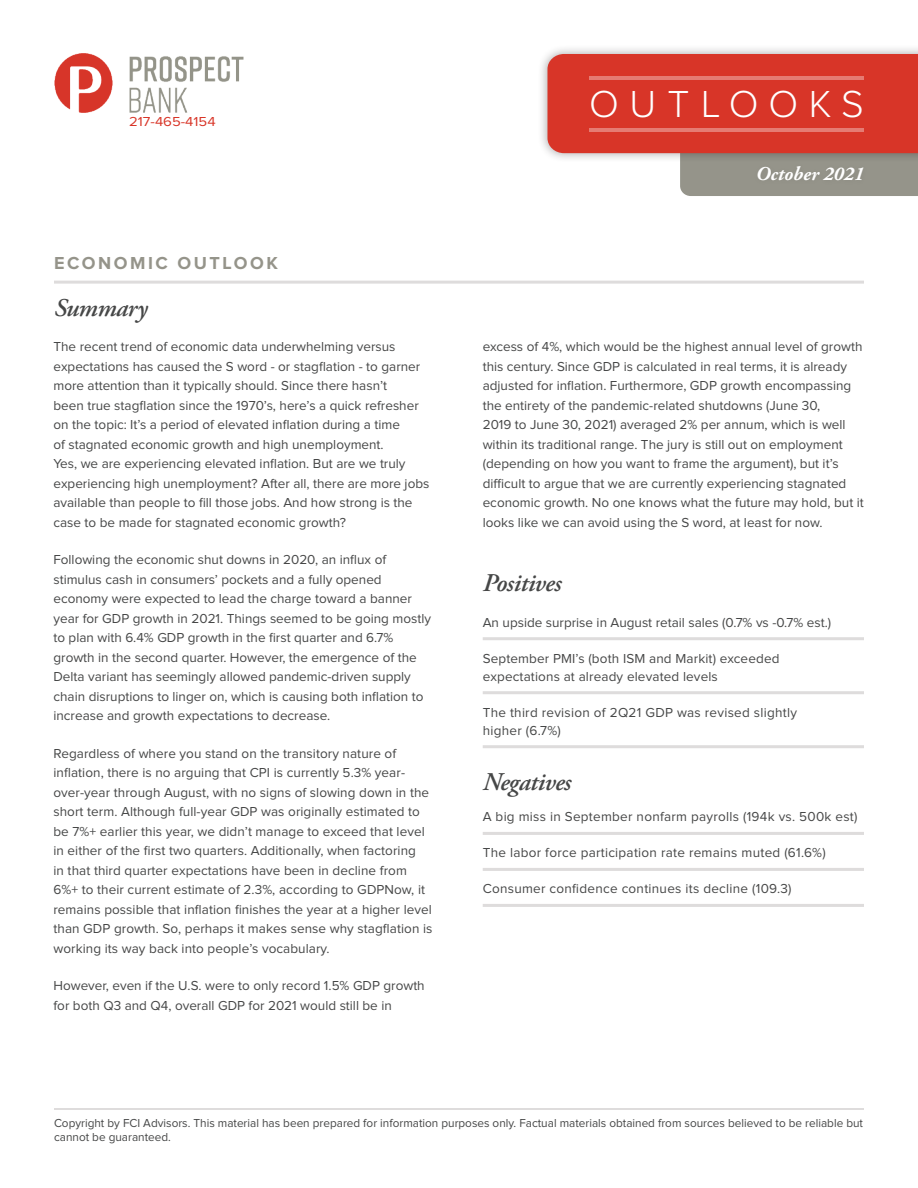
<style>
.page{position:relative;width:918px;height:1188px;background:#fff}
.page>*{position:absolute;margin:0;border:0;box-sizing:border-box;transform-origin:0 0}
.t1{font:300 39px "Proxima Nova";letter-spacing:.27em;color:#fff}
.bullets-square{font:italic 600 25.5px "Adobe Garamond Pro";letter-spacing:-.02em;color:#464747}
.palatino-main{font:italic 600 25.5px "Adobe Garamond Pro";letter-spacing:-.02em;color:#464747}
.t2{font:italic 700 19.5px "Adobe Garamond Pro";color:#fff}
.t3{font:700 18px "Proxima Nova";letter-spacing:.14em;color:#95948a}
.palatino-main-2{font:13.5px/19.5px "Proxima Nova";color:#464747}
.bullets-square-2{font:13.5px/18px "Proxima Nova";letter-spacing:.02em;color:#464747}
.bullets-square-3{font:13.5px "Proxima Nova";color:#464747}
.t4{font:13.5px "Proxima Nova";color:#d83528;scale:1.1 1}
.t5{font:12px/14.4px "Proxima Nova";color:#464747}
</style>
<div class="page">
<div style="left:538px;top:44px;width:380px;height:119px;background:#231f20;opacity:.38"></div>
<svg style="left:547px;top:54px;width:371px;height:142px;background:#d15b50"></svg>
<hr style="left:590px;top:76px;width:274px;height:4px;background:#e57b73">
<hr style="left:590px;top:128px;width:274px;height:4px;background:#e57b73">
<div style="left:753px;top:162px;width:115px;height:24px;background:#939288"></div>
<hr style="left:483px;top:637px;width:381px;height:3px;background:#dedcdc">
<hr style="left:483px;top:691px;width:381px;height:3px;background:#dedcdc">
<hr style="left:483px;top:745px;width:381px;height:3px;background:#dedcdc">
<hr style="left:483px;top:832px;width:381px;height:3px;background:#dedcdc">
<hr style="left:483px;top:868px;width:381px;height:3px;background:#dedcdc">
<hr style="left:483px;top:904px;width:381px;height:3px;background:#dedcdc">
<hr style="left:54px;top:281px;width:810px;height:3px;background:#dedcdc">
<hr style="left:54px;top:1108px;width:810px;height:2px;background:#dedcdc">
<img style="left:54px;top:54px;width:189px;height:58px">
<p class="t4" style="left:129px;top:116px;width:80px">217-465-4154</p>
<p class="t3" style="left:54px;top:254px;width:225px">ECONOMIC OUTLOOK</p>
<p class="bullets-square" style="left:54px;top:293px;width:95px">Summary</p>
<p class="palatino-main-2" style="left:53px;top:338px;width:377px">The recent trend of economic data underwhelming versus expectations has caused the S word - or stagflation - to garner more attention than it typically should. Since there hasn’t<br>been true stagflation since the 1970’s, here’s a quick refresher on the topic: It’s a period of elevated inflation during a time<br>of stagnated economic growth and high unemployment.<br>Yes, we are experiencing elevated inflation. But are we truly experiencing high unemployment? After all, there are more jobs available than people to fill those jobs. And how strong is the case to be made for stagnated economic growth?</p>
<p class="palatino-main-2" style="left:53px;top:551px;width:379px">Following the economic shut downs in 2020, an influx of stimulus cash in consumers’ pockets and a fully opened economy were expected to lead the charge toward a banner year for GDP growth in 2021. Things seemed to be going mostly to plan with 6.4% GDP growth in the first quarter and 6.7% growth in the second quarter. However, the emergence of the Delta variant has seemingly allowed pandemic-driven supply chain disruptions to linger on, which is causing both inflation to increase and growth expectations to decrease.</p>
<p class="palatino-main-2" style="left:53px;top:744px;width:381px">Regardless of where you stand on the transitory nature of inflation, there is no arguing that CPI is currently 5.3% year&shy;over-year through August, with no signs of slowing down in the short term. Although full-year GDP was originally estimated to be 7%+ earlier this year, we didn’t manage to exceed that level in either of the first two quarters. Additionally, when factoring<br>in that third quarter expectations have been in decline from 6%+ to their current estimate of 2.3%, according to GDPNow, it remains possible that inflation finishes the year at a higher level than GDP growth. So, perhaps it makes sense why stagflation is working its way back into people’s vocabulary.</p>
<p class="palatino-main-2" style="left:53px;top:977px;width:373px">However, even if the U.S. were to only record 1.5% GDP growth for both Q3 and Q4, overall GDP for 2021 would still be in</p>
<h1 class="t1" style="left:589px;top:86px;width:276px">OUTLOOKS</h1>
<h3 class="t2" style="left:756px;top:162px;width:110px">October 2021</h3>
<p class="palatino-main-2" style="left:483px;top:338px;width:383px">excess of 4%, which would be the highest annual level of growth this century. Since GDP is calculated in real terms, it is already adjusted for inflation. Furthermore, GDP growth encompassing the entirety of the pandemic-related shutdowns (June 30,<br>2019 to June 30, 2021) averaged 2% per annum, which is well within its traditional range. The jury is still out on employment (depending on how you want to frame the argument), but it’s difficult to argue that we are currently experiencing stagnated economic growth. No one knows what the future may hold, but it looks like we can avoid using the S word, at least for now.</p>
<p class="palatino-main" style="left:483px;top:568px;width:80px">Positives</p>
<p class="bullets-square-3" style="left:483px;top:616px;width:350px">An upside surprise in August retail sales (0.7% vs -0.7% est.)</p>
<p class="bullets-square-2" style="left:483px;top:650px;width:298px">September PMI’s (both ISM and Markit) exceeded expectations at already elevated levels</p>
<p class="bullets-square-2" style="left:483px;top:704px;width:316px">The third revision of 2Q21 GDP was revised slightly higher (6.7%)</p>
<p class="bullets-square" style="left:483px;top:767px;width:90px">Negatives</p>
<p class="bullets-square-2" style="left:483px;top:808px;width:376px">A big miss in September nonfarm payrolls (194k vs. 500k est)</p>
<p class="bullets-square-2" style="left:483px;top:844px;width:345px">The labor force participation rate remains muted (61.6%)</p>
<p class="bullets-square-2" style="left:483px;top:880px;width:310px">Consumer confidence continues its decline (109.3)</p>
<p class="t5" style="left:54px;top:1116px;width:811px">Copyright by FCI Advisors. This material has been prepared for information purposes only. Factual materials obtained from sources believed to be reliable but cannot be guaranteed.</p>
</div>
